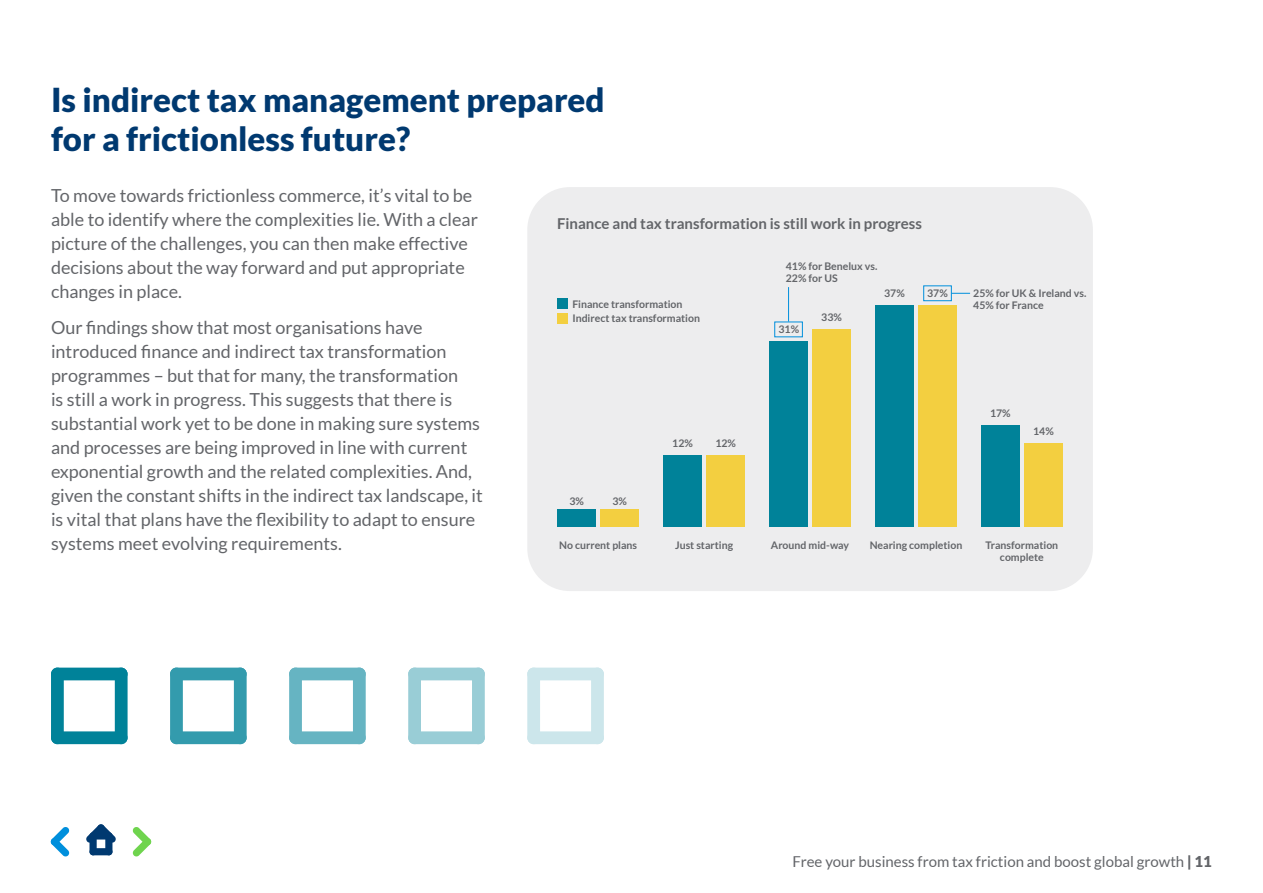
<style>
.page{position:relative;width:1263px;height:893px;background:#fff}
.page>*{position:absolute;margin:0;border:0;box-sizing:border-box;transform-origin:0 0}
.t1{font:900 33px/39.6px "Lato";color:#003970}
.t2{font:18px/24px "Lato";color:#636569}
.t3{font:15px "Lato";color:#636569}
.t4{font:700 15px "Lato";color:#636569}
.t5{font:700 10.5px/12px "Lato";color:#636569;text-align:center}
.s1{font-weight:900}
</style>
<div class="page">
<div style="left:527px;top:187px;width:566px;height:404px;background:#ededee;border-radius:43px"></div>
<div style="left:1024px;top:443px;width:39px;height:84px;background:#f3cf40"></div>
<div style="left:981px;top:425px;width:39px;height:102px;background:#008299"></div>
<div style="left:918px;top:305px;width:39px;height:222px;background:#f3cf40"></div>
<div style="left:875px;top:305px;width:39px;height:222px;background:#008299"></div>
<div style="left:812px;top:329px;width:39px;height:198px;background:#f3cf40"></div>
<div style="left:769px;top:341px;width:39px;height:186px;background:#008299"></div>
<div style="left:706px;top:455px;width:39px;height:72px;background:#f3cf40"></div>
<div style="left:663px;top:455px;width:39px;height:72px;background:#008299"></div>
<div style="left:600px;top:509px;width:39px;height:18px;background:#f3cf40"></div>
<div style="left:557px;top:509px;width:39px;height:18px;background:#008299"></div>
<hr style="left:788px;top:287px;width:1px;height:35px;background:#008fdc">
<div style="left:774px;top:321px;width:29px;height:16px;border:1px solid #008fdc"></div>
<svg style="left:952px;top:293px;width:18px;height:1px"></svg>
<div style="left:923px;top:285px;width:29px;height:16px;border:1px solid #008fdc"></div>
<div style="left:557px;top:299px;width:11px;height:10px;background:#008299"></div>
<div style="left:557px;top:313px;width:11px;height:11px;background:#f3cf40"></div>
<div style="left:51px;top:668px;width:77px;height:12px;background:#008299;border-radius:6px"></div>
<div style="left:51px;top:731px;width:77px;height:13px;background:#008299;border-radius:6px"></div>
<div style="left:51px;top:668px;width:13px;height:76px;background:#008299;border-radius:6px"></div>
<div style="left:115px;top:668px;width:13px;height:76px;background:#008299;border-radius:6px"></div>
<div style="left:170px;top:668px;width:77px;height:12px;background:#339bad;border-radius:6px"></div>
<div style="left:170px;top:731px;width:77px;height:13px;background:#339bad;border-radius:6px"></div>
<div style="left:170px;top:668px;width:13px;height:76px;background:#339bad;border-radius:6px"></div>
<div style="left:234px;top:668px;width:13px;height:76px;background:#339bad;border-radius:6px"></div>
<div style="left:289px;top:668px;width:77px;height:12px;background:#66b4c2;border-radius:6px"></div>
<div style="left:289px;top:731px;width:77px;height:13px;background:#66b4c2;border-radius:6px"></div>
<div style="left:289px;top:668px;width:13px;height:76px;background:#66b4c2;border-radius:6px"></div>
<div style="left:353px;top:668px;width:13px;height:76px;background:#66b4c2;border-radius:6px"></div>
<div style="left:408px;top:668px;width:77px;height:12px;background:#99cdd6;border-radius:6px"></div>
<div style="left:408px;top:731px;width:77px;height:13px;background:#99cdd6;border-radius:6px"></div>
<div style="left:408px;top:668px;width:13px;height:76px;background:#99cdd6;border-radius:6px"></div>
<div style="left:472px;top:668px;width:13px;height:76px;background:#99cdd6;border-radius:6px"></div>
<div style="left:527px;top:668px;width:77px;height:12px;background:#cce6eb;border-radius:6px"></div>
<div style="left:527px;top:731px;width:77px;height:13px;background:#cce6eb;border-radius:6px"></div>
<div style="left:527px;top:668px;width:13px;height:76px;background:#cce6eb;border-radius:6px"></div>
<div style="left:591px;top:668px;width:13px;height:76px;background:#cce6eb;border-radius:6px"></div>
<h1 class="t1" style="left:51px;top:79px;width:555px">Is indirect tax management prepared for a frictionless future?</h1>
<p class="t2" style="left:51px;top:183px;width:428px">To move towards frictionless commerce, it’s vital to be able to identify where the complexities lie. With a clear picture of the challenges, you can then make effective decisions about the way forward and put appropriate changes in place.</p>
<p class="t2" style="left:51px;top:315px;width:433px">Our findings show that most organisations have introduced finance and indirect tax transformation programmes – but that for many, the transformation<br>is still a work in progress. This suggests that there is substantial work yet to be done in making sure systems and processes are being improved in line with current exponential growth and the related complexities. And, given the constant shifts in the indirect tax landscape, it is vital that plans have the flexibility to adapt to ensure systems meet evolving requirements.</p>
<p class="t4" style="left:557px;top:215px;width:366px">Finance and tax transformation is still work in progress</p>
<p class="t5" style="left:786px;top:260px;width:93px;text-align:left">41% for Benelux vs.<br>22% for US</p>
<p class="t5" style="left:973px;top:287px;width:115px">25% for UK &amp; Ireland vs.</p>
<p class="t5" style="left:884px;top:287px;width:22px">37%</p>
<p class="t5" style="left:927px;top:287px;width:22px">37%</p>
<p class="t5" style="left:572px;top:298px;width:112px">Finance transformation</p>
<p class="t5" style="left:973px;top:299px;width:72px">45% for France</p>
<p class="t5" style="left:572px;top:312px;width:129px">Indirect tax transformation</p>
<p class="t5" style="left:821px;top:311px;width:22px">33%</p>
<p class="t5" style="left:778px;top:323px;width:22px">31%</p>
<p class="t5" style="left:990px;top:407px;width:22px">17%</p>
<p class="t5" style="left:1033px;top:425px;width:22px">14%</p>
<p class="t5" style="left:672px;top:437px;width:22px">12%</p>
<p class="t5" style="left:715px;top:437px;width:22px">12%</p>
<p class="t5" style="left:569px;top:495px;width:16px">3%</p>
<p class="t5" style="left:612px;top:495px;width:16px">3%</p>
<p class="t5" style="left:559px;top:539px;width:79px">No current plans</p>
<p class="t5" style="left:771px;top:539px;width:80px">Around mid-way</p>
<p class="t5" style="left:870px;top:539px;width:94px">Nearing completion</p>
<p class="t5" style="left:985px;top:539px;width:74px">Transformation complete</p>
<p class="t5" style="left:675px;top:539px;width:59px">Just starting</p>
<p class="t3" style="left:793px;top:853px;width:421px">Free your business from tax friction and boost global growth <span class="s1">| 11</span></p>
</div>
